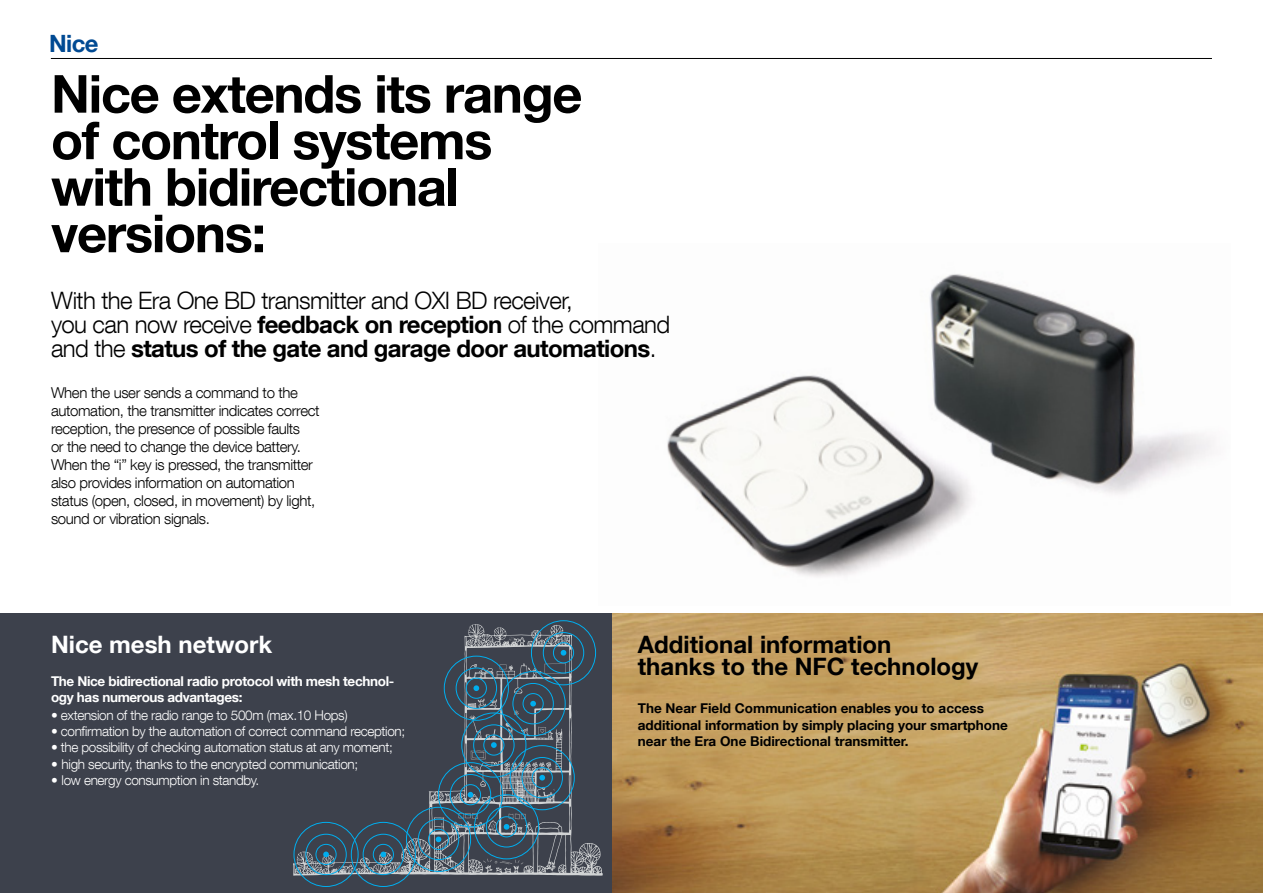
<style>
.page{position:relative;width:1263px;height:893px;background:#fff}
.page>*{position:absolute;margin:0;border:0;box-sizing:border-box;transform-origin:0 0}
.t1{font:700 52.5px/46.5px "Helvetica Neue LT Com";letter-spacing:-.025em;color:#000}
.t2{font:300 24px/24px "Helvetica Neue LT Com";letter-spacing:-.025em;color:#000}
.t3{font:700 24px/22.5px "Helvetica Neue LT Com";color:#000}
.t4{font:700 24px "Helvetica Neue LT Com";color:#fff}
.t5{font:700 23.85px "Helvetica Neue LT Com";color:#004a93}
.t6{font:300 15px/18px "Helvetica Neue LT Com";letter-spacing:-.025em;color:#000}
.t7{font:300 13.5px "Helvetica Neue LT Com";letter-spacing:-.025em;color:#fff}
.t8{font:700 13.5px/16.2px "Helvetica Neue LT Com";color:#000}
.t9{font:700 13.5px/16.2px "Helvetica Neue LT Com";letter-spacing:-.025em;color:#fff}
.s1{font-weight:700}
</style>
<div class="page">
<hr style="left:51px;top:58px;width:1161px;height:1px;background:#000">
<img style="left:667px;top:274px;width:547px;height:303px">
<img style="left:611px;top:613px;width:652px;height:280px">
<div style="left:0;top:613px;width:611px;height:280px;background:#3d414c"></div>
<svg style="left:400px;top:624px;width:203px;height:252px"></svg>
<svg style="left:514px;top:710px;width:5px;height:5px"></svg>
<svg style="left:544px;top:663px;width:22px;height:11px"></svg>
<svg style="left:499px;top:664px;width:8px;height:6px"></svg>
<svg style="left:483px;top:859px;width:40px;height:5px"></svg>
<svg style="left:458px;top:813px;width:20px;height:6px"></svg>
<svg style="left:509px;top:637px;width:5px;height:4px"></svg>
<svg style="left:491px;top:823px;width:4px;height:6px"></svg>
<svg style="left:538px;top:727px;width:8px;height:8px"></svg>
<svg style="left:561px;top:650px;width:5px;height:6px"></svg>
<div style="left:543px;top:632px;width:41px;height:41px;border:1px solid #00aeef;border-radius:50%"></div>
<div style="left:553px;top:642px;width:21px;height:21px;border:1px solid #00aeef;border-radius:50%"></div>
<div style="left:531px;top:620px;width:65px;height:65px;border:1px solid #00aeef;border-radius:50%"></div>
<svg style="left:473px;top:685px;width:6px;height:6px"></svg>
<div style="left:456px;top:668px;width:41px;height:41px;border:1px solid #00aeef;border-radius:50%"></div>
<div style="left:466px;top:678px;width:21px;height:20px;border:1px solid #00aeef;border-radius:50%"></div>
<div style="left:444px;top:656px;width:65px;height:64px;border:1px solid #00aeef;border-radius:50%"></div>
<svg style="left:530px;top:701px;width:6px;height:5px"></svg>
<div style="left:513px;top:683px;width:40px;height:41px;border:1px solid #00aeef;border-radius:50%"></div>
<div style="left:523px;top:693px;width:20px;height:21px;border:1px solid #00aeef;border-radius:50%"></div>
<div style="left:501px;top:671px;width:64px;height:65px;border:1px solid #00aeef;border-radius:50%"></div>
<svg style="left:471px;top:742px;width:26px;height:18px"></svg>
<div style="left:473px;top:725px;width:41px;height:40px;border:1px solid #00aeef;border-radius:50%"></div>
<div style="left:484px;top:735px;width:20px;height:20px;border:1px solid #00aeef;border-radius:50%"></div>
<div style="left:462px;top:713px;width:64px;height:64px;border:1px solid #00aeef;border-radius:50%"></div>
<svg style="left:539px;top:775px;width:6px;height:5px"></svg>
<div style="left:522px;top:757px;width:41px;height:41px;border:1px solid #00aeef;border-radius:50%"></div>
<div style="left:532px;top:767px;width:20px;height:21px;border:1px solid #00aeef;border-radius:50%"></div>
<div style="left:510px;top:745px;width:64px;height:65px;border:1px solid #00aeef;border-radius:50%"></div>
<svg style="left:468px;top:792px;width:5px;height:5px"></svg>
<div style="left:450px;top:774px;width:41px;height:41px;border:1px solid #00aeef;border-radius:50%"></div>
<div style="left:460px;top:784px;width:21px;height:21px;border:1px solid #00aeef;border-radius:50%"></div>
<div style="left:438px;top:762px;width:65px;height:65px;border:1px solid #00aeef;border-radius:50%"></div>
<svg style="left:504px;top:813px;width:22px;height:17px"></svg>
<div style="left:486px;top:806px;width:41px;height:41px;border:1px solid #00aeef;border-radius:50%"></div>
<div style="left:496px;top:816px;width:21px;height:21px;border:1px solid #00aeef;border-radius:50%"></div>
<div style="left:474px;top:794px;width:65px;height:65px;border:1px solid #00aeef;border-radius:50%"></div>
<svg style="left:436px;top:836px;width:5px;height:6px"></svg>
<div style="left:418px;top:819px;width:41px;height:41px;border:1px solid #00aeef;border-radius:50%"></div>
<div style="left:428px;top:829px;width:21px;height:21px;border:1px solid #00aeef;border-radius:50%"></div>
<div style="left:406px;top:807px;width:65px;height:65px;border:1px solid #00aeef;border-radius:50%"></div>
<div style="left:363px;top:834px;width:41px;height:41px;border:1px solid #00aeef;border-radius:50%"></div>
<div style="left:373px;top:844px;width:21px;height:21px;border:1px solid #00aeef;border-radius:50%"></div>
<div style="left:351px;top:822px;width:65px;height:65px;border:1px solid #00aeef;border-radius:50%"></div>
<svg style="left:293px;top:851px;width:107px;height:25px"></svg>
<div style="left:306px;top:834px;width:40px;height:41px;border:1px solid #00aeef;border-radius:50%"></div>
<div style="left:316px;top:844px;width:20px;height:21px;border:1px solid #00aeef;border-radius:50%"></div>
<div style="left:294px;top:822px;width:64px;height:65px;border:1px solid #00aeef;border-radius:50%"></div>
<h3 class="t5" style="left:49px;top:28px;width:51px">Nice</h3>
<h1 class="t1" style="left:51px;top:69px;width:533px">Nice extends its range of control systems with bidirectional versions:</h1>
<h2 class="t2" style="left:51px;top:288px;width:621px">With the Era One BD transmitter and OXI BD receiver,<br>you can now receive <span class="s1">feedback on reception</span> of the command and the <span class="s1">status of the gate and garage door automations</span>.</h2>
<p class="t6" style="left:51px;top:383px;width:270px">When the user sends a command to the automation, the transmitter indicates correct reception, the presence of possible faults<br>or the need to change the device battery.<br>When the “i” key is pressed, the transmitter also provides information on automation status (open, closed, in movement) by light, sound or vibration signals.</p>
<h2 class="t4" style="left:51px;top:629px;width:223px">Nice mesh network</h2>
<p class="t9" style="left:51px;top:672px;width:345px">The Nice bidirectional radio protocol with mesh technol&shy;ogy has numerous advantages:</p>
<p class="t7" style="left:51px;top:707px;width:298px">• extension of the radio range to 500m (max.10 Hops)</p>
<p class="t7" style="left:51px;top:723px;width:356px">• confirmation by the automation of correct command reception;</p>
<p class="t7" style="left:51px;top:739px;width:343px">• the possibility of checking automation status at any moment;</p>
<p class="t7" style="left:51px;top:755px;width:309px">• high security, thanks to the encrypted communication;</p>
<p class="t7" style="left:51px;top:772px;width:210px">• low energy consumption in standby.</p>
<h2 class="t3" style="left:638px;top:632px;width:342px">Additional information<br>thanks to the NFC technology</h2>
<p class="t8" style="left:638px;top:700px;width:371px">The Near Field Communication enables you to access additional information by simply placing your smartphone near the Era One Bidirectional transmitter.</p>
</div>
